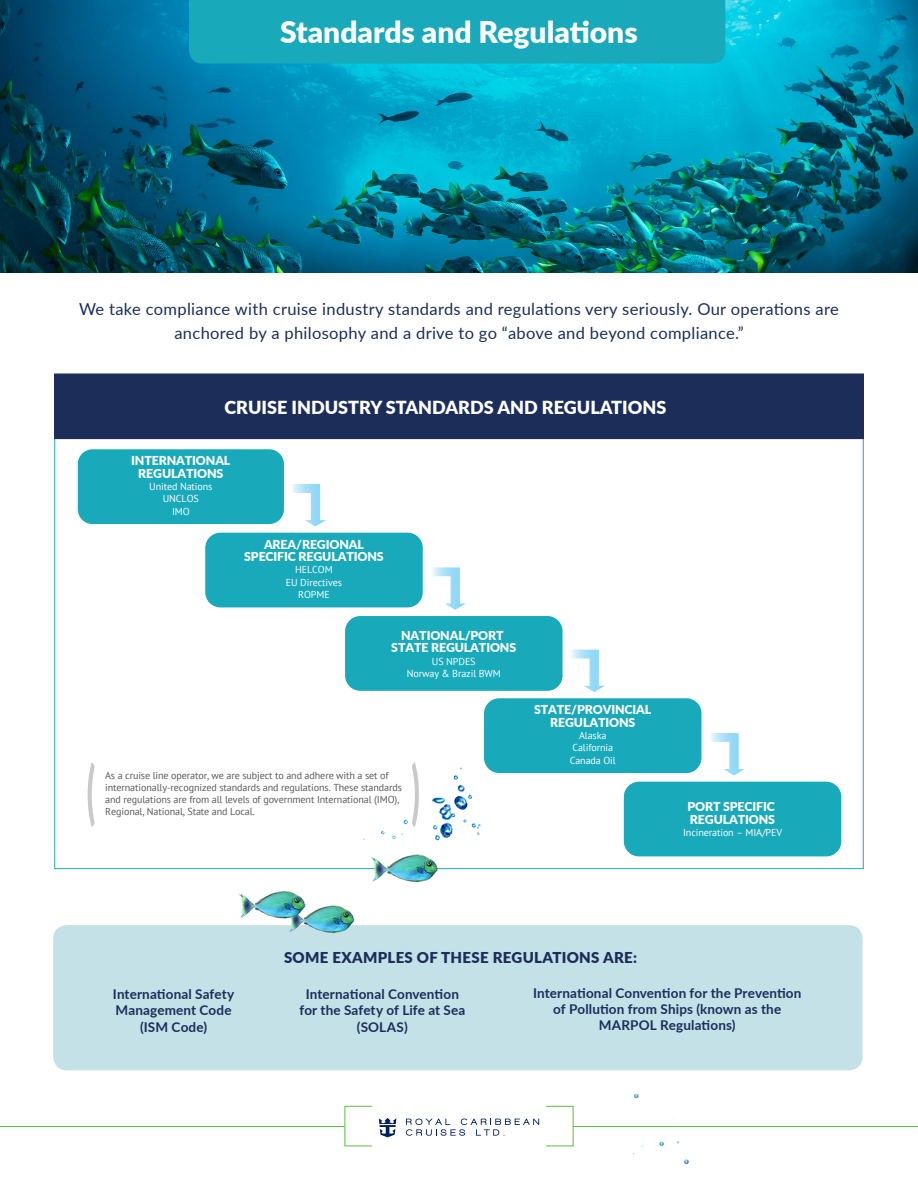
<style>
.page{position:relative;width:918px;height:1188px;background:#fff}
.page>*{position:absolute;margin:0;border:0;box-sizing:border-box;transform-origin:0 0}
.t1{font:900 30px "Lato";color:#fff}
.Indent___Callout{font:900 18px "Lato";color:#fff}
.Indent___Callout-2{font:16.5px/24px "Lato";letter-spacing:.02em;color:#1c2d5a;text-align:center}
.Indent___Callout-3{font:900 15px "Lato";letter-spacing:.02em;color:#1c2d5a}
.t2{font:700 13.5px/16.2px "Lato";letter-spacing:.01em;color:#1c2d5a;text-align:center}
.t3{font:900 12.3px/12.3px "Lato";letter-spacing:-.01em;color:#fff;text-align:center}
.t4{font:10.05px/12.1px "PT Sans";letter-spacing:-.01em;color:#58595b}
.t5{font:10.05px/12.3px "PT Sans";letter-spacing:-.01em;color:#fff;text-align:center}
</style>
<div class="page">
<div style="left:53px;top:925px;width:809px;height:145px;background:#c3e1e7;border-radius:14px"></div>
<img style="left:0;top:0;width:918px;height:272px">
<svg style="left:406px;top:1119px;width:133px;height:17px"></svg>
<svg style="left:379px;top:1118px;width:17px;height:19px"></svg>
<hr style="left:0;top:1126px;width:345px;height:1px;background:#5dbb46">
<hr style="left:573px;top:1126px;width:345px;height:1px;background:#5dbb46">
<div style="left:78px;top:449px;width:206px;height:75px;background:#18a9ba;border-radius:15px"></div>
<div style="left:205px;top:533px;width:218px;height:74px;background:#18a9ba;border-radius:15px"></div>
<svg style="left:292px;top:484px;width:34px;height:43px"></svg>
<div style="left:345px;top:616px;width:218px;height:75px;background:#18a9ba;border-radius:15px"></div>
<svg style="left:432px;top:567px;width:34px;height:43px"></svg>
<div style="left:484px;top:698px;width:217px;height:75px;background:#18a9ba;border-radius:15px"></div>
<svg style="left:571px;top:650px;width:34px;height:42px"></svg>
<div style="left:624px;top:782px;width:217px;height:74px;background:#18a9ba;border-radius:15px"></div>
<svg style="left:711px;top:733px;width:34px;height:43px"></svg>
<svg style="left:88px;top:762px;width:7px;height:65px"></svg>
<div style="left:55px;top:374px;width:808px;height:64px;background:#1c2d5a"></div>
<div style="left:54px;top:374px;width:810px;height:65px;border:2px solid #1c2d5a"></div>
<img style="left:616px;top:1070px;width:138px;height:95px">
<img style="left:215px;top:759px;width:282px;height:174px">
<div style="left:189px;top:0;width:536px;height:64px;background:#18a9ba"></div>
<p class="t1" style="left:280px;top:10px;width:359px">Standards and Regulations</p>
<p class="Indent___Callout-2" style="left:79px;top:296px;width:761px">We take compliance with cruise industry standards and regulations very seriously. Our operations are anchored by a philosophy and a drive to go “above and beyond compliance.”</p>
<p class="Indent___Callout" style="left:225px;top:393px;width:443px">CRUISE INDUSTRY STANDARDS AND REGULATIONS</p>
<p class="t3" style="left:131px;top:454px;width:101px">INTERNATIONAL<br>REGULATIONS</p>
<p class="t5" style="left:149px;top:480px;width:65px">United Nations<br>UNCLOS<br>IMO</p>
<p class="t3" style="left:244px;top:538px;width:141px">AREA/REGIONAL<br>SPECIFIC REGULATIONS</p>
<p class="t5" style="left:286px;top:564px;width:58px">HELCOM<br>EU Directives<br>ROPME</p>
<p class="t3" style="left:391px;top:629px;width:126px">NATIONAL/PORT<br>STATE REGULATIONS</p>
<p class="t5" style="left:407px;top:655px;width:95px">US NPDES<br>Norway &amp; Brazil BWM</p>
<p class="t4" style="left:105px;top:769px;width:298px">As a cruise line operator, we are subject to and adhere with a set of internationally-recognized standards and regulations. These standards and regulations are from all levels of government International (IMO), Regional, National, State and Local.</p>
<p class="t3" style="left:534px;top:703px;width:119px">STATE/PROVINCIAL<br>REGULATIONS</p>
<p class="t5" style="left:570px;top:729px;width:48px">Alaska<br>California<br>Canada Oil</p>
<p class="t3" style="left:687px;top:800px;width:89px;text-align:left">PORT SPECIFIC<br>REGULATIONS</p>
<p class="t5" style="left:683px;top:826px;width:100px">Incineration – MIA/PEV</p>
<p class="Indent___Callout-3" style="left:284px;top:947px;width:355px">SOME EXAMPLES OF THESE REGULATIONS ARE:</p>
<p class="t2" style="left:299px;top:986px;width:167px">International Convention for the Safety of Life at Sea (SOLAS)</p>
<p class="t2" style="left:113px;top:986px;width:123px">International Safety<br>Management Code (ISM Code)</p>
<p class="t2" style="left:533px;top:984px;width:270px">International Convention for the Prevention of Pollution from Ships (known as the<br>MARPOL Regulations)</p>
</div>
